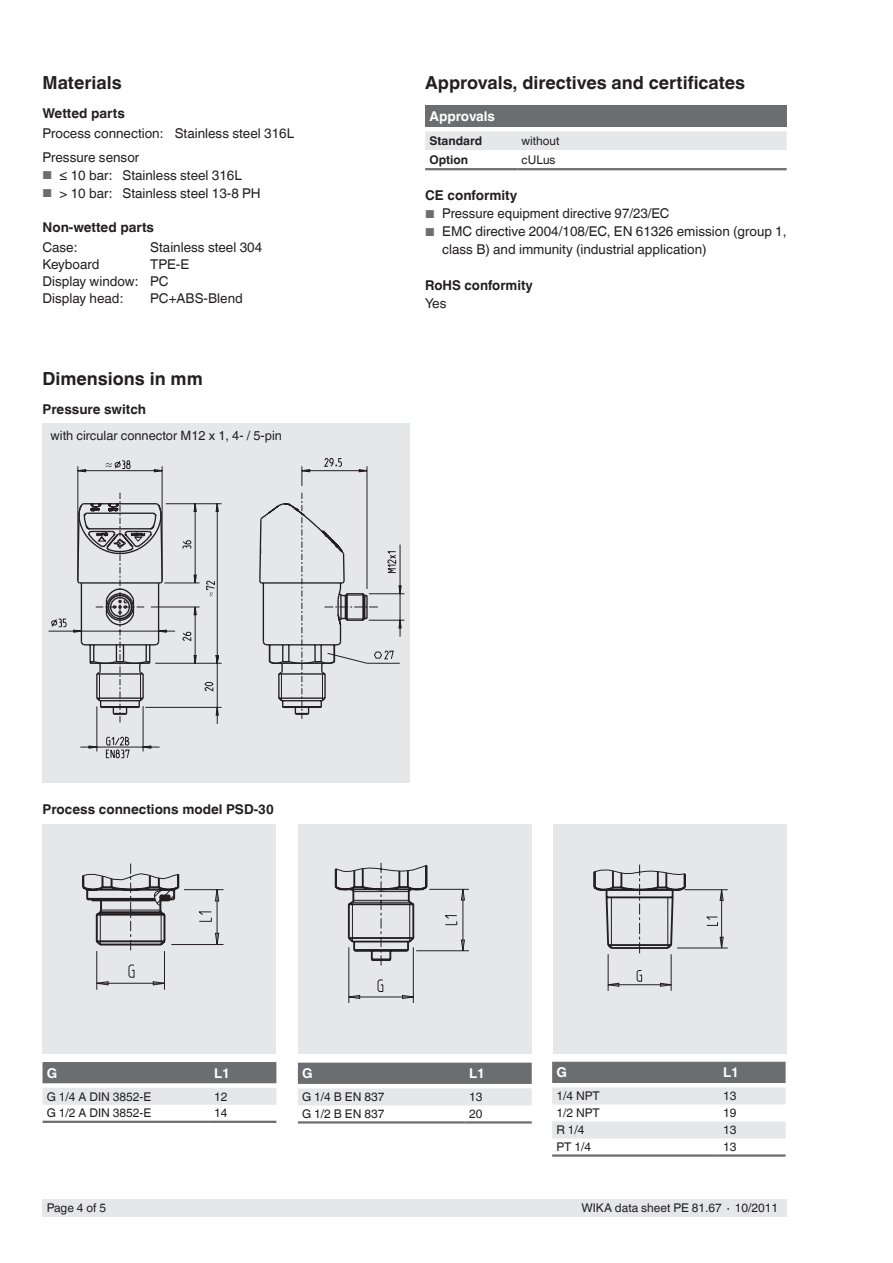
<style>
.page{position:relative;width:893px;height:1263px;background:#fff}
.page>*{position:absolute;margin:0;border:0;box-sizing:border-box;transform-origin:0 0}
.t1{font:700 18px "Helvetica World";color:#231f20}
.t2{font:13.5px/17px "Helvetica World";color:#231f20}
.t3{font:700 13.5px "Helvetica World";color:#231f20}
.t4{font:700 13.5px "Helvetica World";color:#fff}
.t5{font:12.9px "Helvetica World";color:#231f20}
.t6{font:12px "Helvetica World";color:#231f20}
.t7{font:700 12px "Helvetica World";color:#231f20}
.s1{font-size:11.55px;color:#6c6d70}
</style>
<div class="page">
<div style="left:43px;top:1199px;width:744px;height:17px;background:#e6e7e9"></div>
<div style="left:425px;top:106px;width:362px;height:21px;background:#6c6d70"></div>
<div style="left:425px;top:131px;width:362px;height:19px;background:#e6e7e9"></div>
<hr style="left:425px;top:168px;width:92px;height:2px;background:#6c6d70">
<hr style="left:517px;top:168px;width:270px;height:2px;background:#6c6d70">
<div style="left:43px;top:423px;width:367px;height:360px;background:#e6e7e9"></div>
<svg style="left:43px;top:1062px;width:233px;height:43px;background:#acadaf"></svg>
<hr style="left:43px;top:1121px;width:167px;height:2px;background:#6c6d70">
<hr style="left:210px;top:1121px;width:66px;height:2px;background:#6c6d70">
<svg style="left:298px;top:1063px;width:234px;height:42px;background:#abacaf"></svg>
<hr style="left:298px;top:1121px;width:167px;height:2px;background:#6c6d70">
<hr style="left:465px;top:1121px;width:67px;height:2px;background:#6c6d70">
<svg style="left:552px;top:1062px;width:234px;height:76px"></svg>
<hr style="left:552px;top:1154px;width:167px;height:3px;background:#6c6d70">
<hr style="left:719px;top:1154px;width:67px;height:3px;background:#6c6d70">
<div style="left:553px;top:824px;width:234px;height:230px;background:#e6e7e9"></div>
<div style="left:298px;top:824px;width:234px;height:230px;background:#e6e7e9"></div>
<div style="left:42px;top:824px;width:234px;height:230px;background:#e6e7e9"></div>
<svg style="left:82px;top:863px;width:142px;height:127px"></svg>
<svg style="left:334px;top:862px;width:135px;height:141px"></svg>
<svg style="left:593px;top:864px;width:135px;height:127px"></svg>
<svg style="left:48px;top:458px;width:357px;height:301px"></svg>
<svg style="left:106px;top:463px;width:6px;height:4px"></svg>
<svg style="left:76px;top:499px;width:292px;height:217px"></svg>
<h1 class="t1" style="left:43px;top:72px;width:81px">Materials</h1>
<p class="t3" style="left:43px;top:105px;width:84px">Wetted parts</p>
<p class="t2" style="left:43px;top:121px;width:253px;line-height:24.2px">Process connection: Stainless steel 316L<br>Pressure sensor</p>
<p class="t2" style="left:43px;top:167px;width:201px"><span class="s1">■</span> ≤ 10 bar: Stainless steel 316L</p>
<p class="t2" style="left:43px;top:185px;width:220px"><span class="s1">■</span> &gt; 10 bar: Stainless steel 13-8 PH</p>
<p class="t3" style="left:43px;top:220px;width:113px">Non-wetted parts</p>
<p class="t2" style="left:43px;top:239px;width:37px">Case:</p>
<p class="t2" style="left:150px;top:239px;width:113px">Stainless steel 304</p>
<p class="t2" style="left:43px;top:256px;width:59px">Keyboard</p>
<p class="t2" style="left:43px;top:256px;width:148px;text-indent:108px">TPE-E<br>Display window: PC<br>Display head:</p>
<p class="t2" style="left:150px;top:290px;width:94px">PC+ABS-Blend</p>
<h1 class="t1" style="left:43px;top:368px;width:162px">Dimensions in mm</h1>
<p class="t3" style="left:43px;top:401px;width:105px">Pressure switch</p>
<p class="t5" style="left:51px;top:428px;width:233px">with circular connector M12 x 1, 4- / 5-pin</p>
<h1 class="t1" style="left:425px;top:72px;width:322px">Approvals, directives and certificates</h1>
<p class="t4" style="left:429px;top:109px;width:67px">Approvals</p>
<p class="t7" style="left:429px;top:134px;width:54px">Standard</p>
<p class="t6" style="left:522px;top:134px;width:39px">without</p>
<p class="t7" style="left:429px;top:153px;width:40px">Option</p>
<p class="t6" style="left:522px;top:153px;width:35px">cULus</p>
<p class="t3" style="left:425px;top:188px;width:94px">CE conformity</p>
<p class="t2" style="left:425px;top:205px;width:246px"><span class="s1">■</span> Pressure equipment directive 97/23/EC</p>
<p class="t2" style="left:442px;top:223px;width:346px;line-height:18px;text-indent:-17px"><span class="s1">■</span> EMC directive 2004/108/EC, EN 61326 emission (group 1, class B) and immunity (industrial application)</p>
<p class="t3" style="left:425px;top:278px;width:109px">RoHS conformity</p>
<p class="t2" style="left:425px;top:295px;width:23px">Yes</p>
<p class="t3" style="left:43px;top:801px;width:233px">Process connections model PSD-30</p>
<p class="t4" style="left:47px;top:1065px;width:12px">G</p>
<p class="t4" style="left:214px;top:1065px;width:17px">L1</p>
<p class="t6" style="left:47px;top:1089px;width:106px">G 1/4 A DIN 3852-E</p>
<p class="t6" style="left:214px;top:1089px;width:15px">12</p>
<p class="t6" style="left:47px;top:1106px;width:106px">G 1/2 A DIN 3852-E</p>
<p class="t6" style="left:214px;top:1106px;width:15px">14</p>
<p class="t4" style="left:302px;top:1065px;width:12px">G</p>
<p class="t4" style="left:469px;top:1065px;width:17px">L1</p>
<p class="t6" style="left:302px;top:1090px;width:84px">G 1/4 B EN 837</p>
<p class="t6" style="left:469px;top:1090px;width:15px">13</p>
<p class="t6" style="left:302px;top:1106px;width:84px">G 1/2 B EN 837</p>
<p class="t6" style="left:469px;top:1106px;width:15px">20</p>
<p class="t4" style="left:556px;top:1065px;width:12px">G</p>
<p class="t4" style="left:723px;top:1065px;width:17px">L1</p>
<p class="t6" style="left:556px;top:1089px;width:45px">1/4 NPT</p>
<p class="t6" style="left:723px;top:1089px;width:15px">13</p>
<p class="t6" style="left:556px;top:1106px;width:45px">1/2 NPT</p>
<p class="t6" style="left:723px;top:1106px;width:15px">19</p>
<p class="t6" style="left:556px;top:1123px;width:30px">R 1/4</p>
<p class="t6" style="left:723px;top:1123px;width:15px">13</p>
<p class="t6" style="left:556px;top:1139px;width:36px">PT 1/4</p>
<p class="t6" style="left:723px;top:1139px;width:15px">13</p>
<p class="t6" style="left:47px;top:1201px;width:61px">Page 4 of 5</p>
<p class="t6" style="left:581px;top:1201px;width:198px">WIKA data sheet PE 81.67 ∙ 10/2011</p>
</div>
